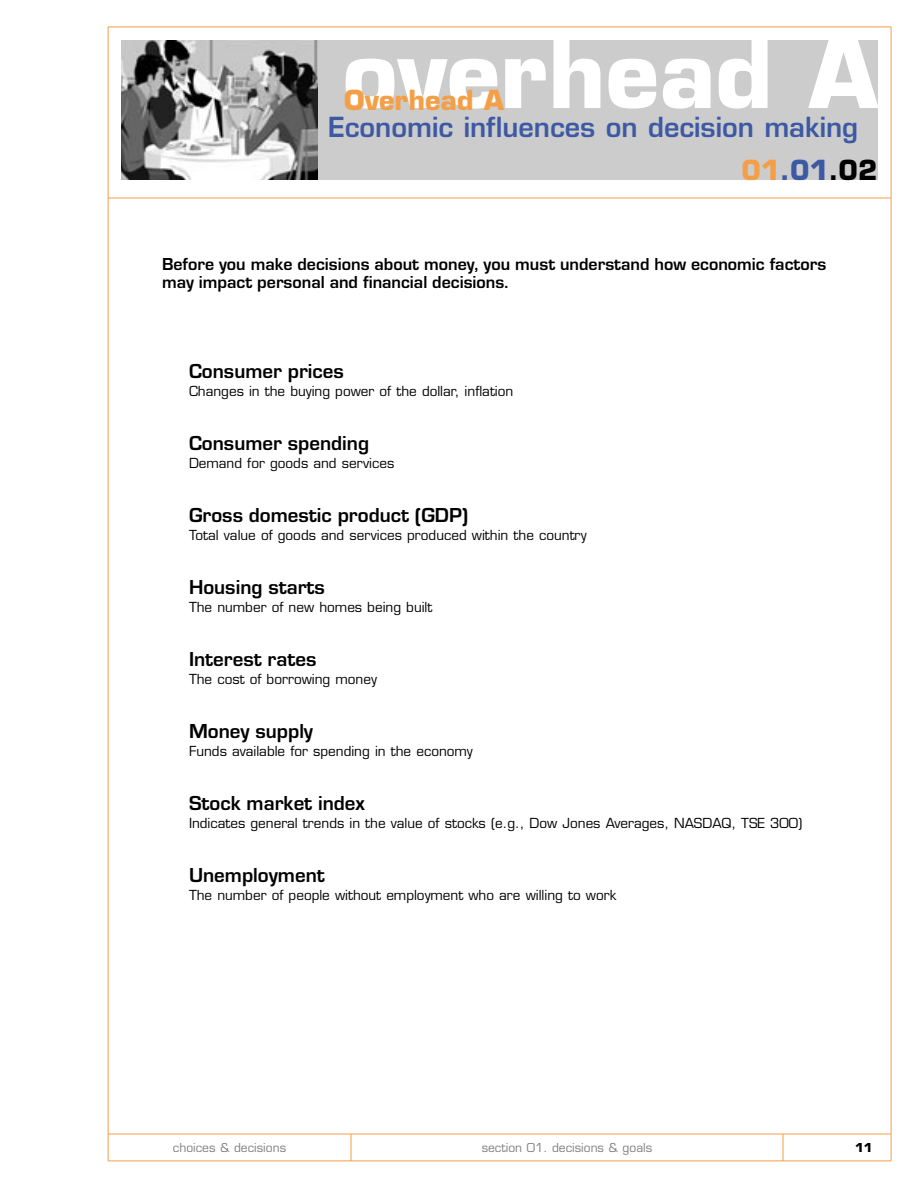
<style>
.page{position:relative;width:918px;height:1188px;background:#fff}
.page>*{position:absolute;margin:0;border:0;box-sizing:border-box;transform-origin:0 0}
.t1{font:700 93px "Eurostile";color:#fff}
.t2{font:600 27px "Eurostile";color:#3d59a4}
.t3{font:700 27px "Eurostile";color:#f49f47}
.t4{font:700 27px "Eurostile";color:#3d59a4}
.t5{font:700 21px "Eurostile";color:#000}
.t6{font:700 18px/18px "Eurostile";color:#000}
.t7{font:13.5px "Eurostile";color:#000}
.t8{font:12px "Eurostile";color:#808080}
.t9{font:700 12px "Eurostile";color:#000}
.s1{color:#f49f47}
.s2{color:#000}
</style>
<div class="page">
<div style="left:317px;top:40px;width:561px;height:140px;background:#ccc"></div>
<hr style="left:108px;top:198px;width:783px;height:1px;background:#f49f47">
<img style="left:122px;top:40px;width:195px;height:140px">
<hr style="left:108px;top:27px;width:783px;height:1px;background:#f49f47">
<hr style="left:108px;top:1161px;width:783px;height:1px;background:#f49f47">
<hr style="left:108px;top:27px;width:1px;height:1134px;background:#f49f47">
<hr style="left:891px;top:27px;width:1px;height:1134px;background:#f49f47">
<hr style="left:108px;top:1134px;width:783px;height:1px;background:#f49f47">
<svg style="left:351px;top:1134px;width:1px;height:27px"></svg>
<svg style="left:783px;top:1134px;width:1px;height:27px"></svg>
<h1 class="t1" style="left:342px;top:38px;width:537px">overhead A</h1>
<h2 class="t3" style="left:344px;top:90px;width:161px">Overhead A</h2>
<h2 class="t2" style="left:328px;top:117px;width:532px">Economic influences on decision making</h2>
<h2 class="t4" style="left:741px;top:160px;width:138px"><span class="s1">01</span>.01<span class="s2">.02</span></h2>
<h3 class="t6" style="left:162px;top:257px;width:666px">Before you make decisions about money, you must understand how economic factors may impact personal and financial decisions.</h3>
<h3 class="t5" style="left:189px;top:364px;width:156px">Consumer prices</h3>
<p class="t7" style="left:189px;top:386px;width:326px">Changes in the buying power of the dollar, inflation</p>
<h3 class="t5" style="left:189px;top:436px;width:182px">Consumer spending</h3>
<p class="t7" style="left:189px;top:458px;width:207px">Demand for goods and services</p>
<h3 class="t5" style="left:189px;top:508px;width:281px">Gross domestic product (GDP)</h3>
<p class="t7" style="left:189px;top:530px;width:399px">Total value of goods and services produced within the country</p>
<h3 class="t5" style="left:189px;top:580px;width:137px">Housing starts</h3>
<p class="t7" style="left:189px;top:602px;width:245px">The number of new homes being built</p>
<h3 class="t5" style="left:189px;top:652px;width:129px">Interest rates</h3>
<p class="t7" style="left:189px;top:674px;width:189px">The cost of borrowing money</p>
<h3 class="t5" style="left:189px;top:724px;width:126px">Money supply</h3>
<p class="t7" style="left:189px;top:746px;width:285px">Funds available for spending in the economy</p>
<h3 class="t5" style="left:189px;top:796px;width:177px">Stock market index</h3>
<p class="t7" style="left:189px;top:818px;width:615px">Indicates general trends in the value of stocks (e.g., Dow Jones Averages, NASDAQ, TSE 300)</p>
<h3 class="t5" style="left:189px;top:868px;width:137px">Unemployment</h3>
<p class="t7" style="left:189px;top:890px;width:429px">The number of people without employment who are willing to work</p>
<p class="t8" style="left:173px;top:1143px;width:115px">choices &amp; decisions</p>
<p class="t8" style="left:482px;top:1143px;width:172px">section 01. decisions &amp; goals</p>
<p class="t9" style="left:855px;top:1143px;width:19px">11</p>
</div>
